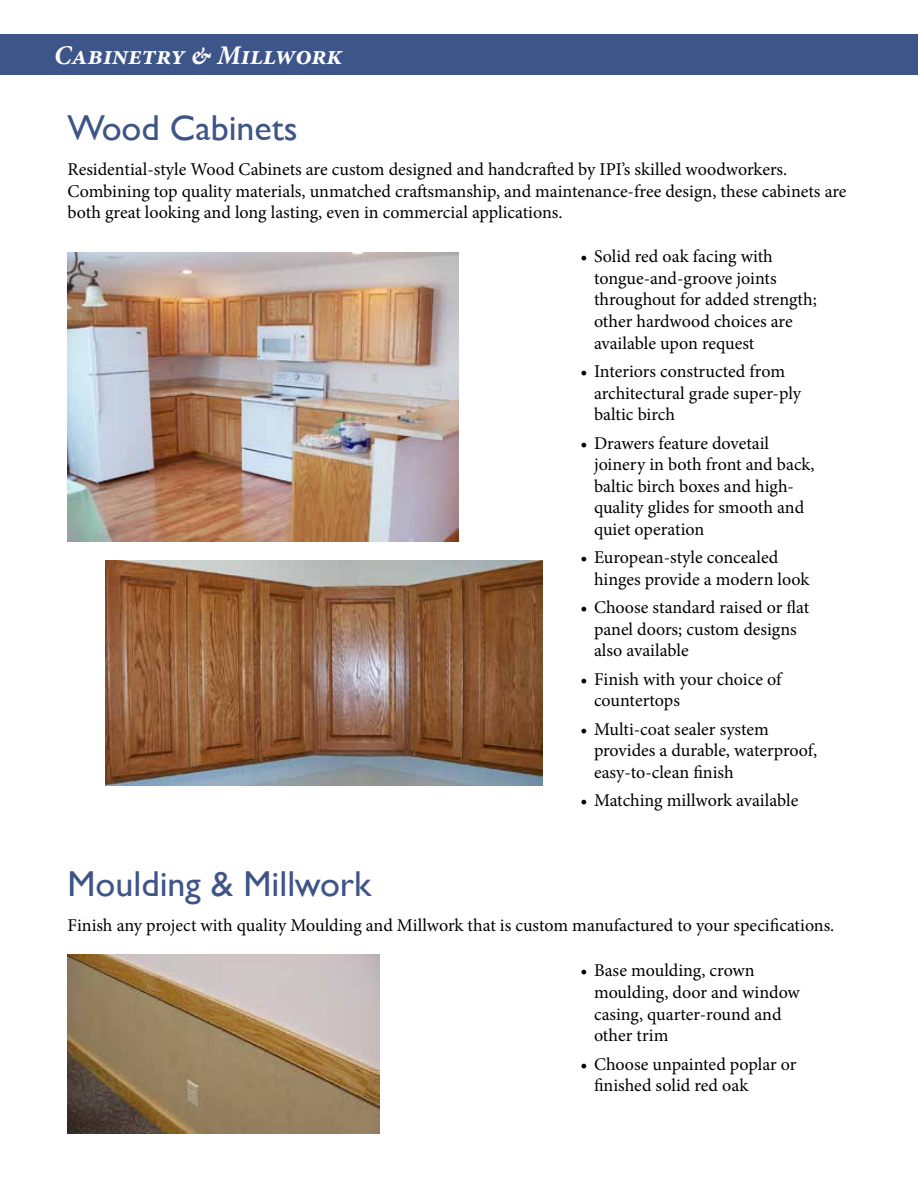
<style>
.page{position:relative;width:918px;height:1188px;background:#fff}
.page>*{position:absolute;margin:0;border:0;box-sizing:border-box;transform-origin:0 0}
.t1{font:36px "Gill Sans";color:#3f5588}
.t2{font:italic 700 27px "Minion Pro";color:#fff}
.t3{font:18px/21.6px "Minion Pro";color:#000}
</style>
<div class="page">
<div style="left:0;top:34px;width:918px;height:40px;background:#3d5588"></div>
<img style="left:68px;top:253px;width:391px;height:288px">
<img style="left:106px;top:561px;width:436px;height:225px">
<img style="left:68px;top:954px;width:311px;height:180px">
<h2 class="t2" style="left:54px;top:36px;width:290px">Cabinetry &amp; Millwork</h2>
<h1 class="t1" style="left:68px;top:106px;width:232px">Wood Cabinets</h1>
<p class="t3" style="left:68px;top:159px;width:781px">Residential-style Wood Cabinets are custom designed and handcrafted by IPI’s skilled woodworkers.<br>Combining top quality materials, unmatched craftsmanship, and maintenance-free design, these cabinets are both great looking and long lasting, even in commercial applications.</p>
<h1 class="t1" style="left:68px;top:863px;width:305px">Moulding &amp; Millwork</h1>
<p class="t3" style="left:594px;top:246px;width:224px;text-indent:-14px">• Solid red oak facing with tongue-and-groove joints throughout for added strength; other hardwood choices are available upon request</p>
<p class="t3" style="left:594px;top:361px;width:209px;text-indent:-14px">• Interiors constructed from architectural grade super-ply baltic birch</p>
<p class="t3" style="left:594px;top:432px;width:222px;text-indent:-14px">• Drawers feature dovetail joinery in both front and back, baltic birch boxes and high&shy;quality glides for smooth and quiet operation</p>
<p class="t3" style="left:594px;top:547px;width:217px;text-indent:-14px">• European-style concealed hinges provide a modern look</p>
<p class="t3" style="left:594px;top:597px;width:217px;text-indent:-14px">• Choose standard raised or flat panel doors; custom designs also available</p>
<p class="t3" style="left:594px;top:668px;width:189px;text-indent:-14px">• Finish with your choice of countertops</p>
<p class="t3" style="left:594px;top:718px;width:225px;text-indent:-14px">• Multi-coat sealer system provides a durable, waterproof, easy-to-clean finish</p>
<p class="t3" style="left:580px;top:790px;width:219px">• Matching millwork available</p>
<p class="t3" style="left:68px;top:915px;width:768px">Finish any project with quality Moulding and Millwork that is custom manufactured to your specifications.</p>
<p class="t3" style="left:594px;top:960px;width:207px;text-indent:-14px">• Base moulding, crown moulding, door and window casing, quarter-round and other trim</p>
<p class="t3" style="left:594px;top:1053px;width:204px;text-indent:-14px">• Choose unpainted poplar or finished solid red oak</p>
</div>
